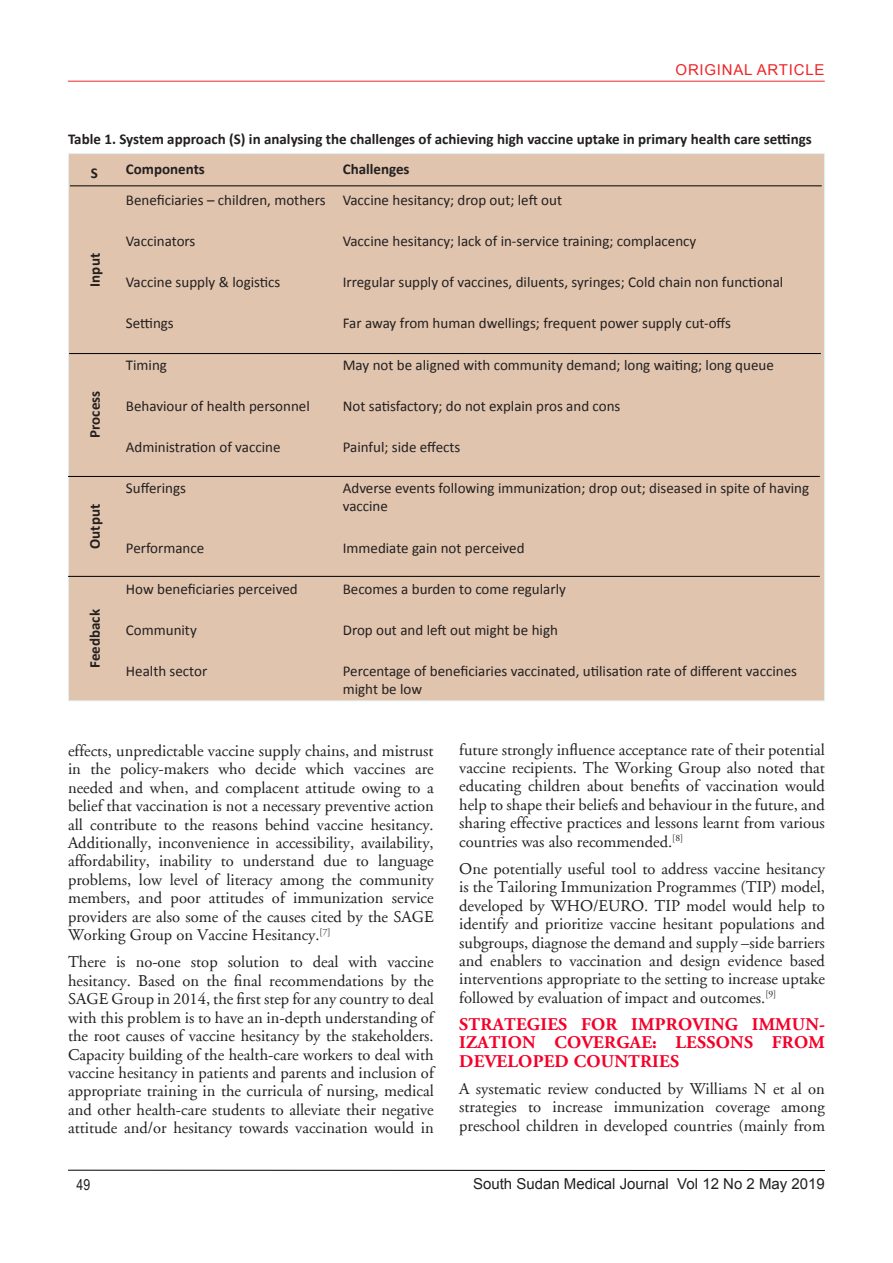
<style>
.page{position:relative;width:893px;height:1263px;background:#fff}
.page>*{position:absolute;margin:0;border:0;box-sizing:border-box;transform-origin:0 0}
.t1{font:700 18px/18.5px "Adobe Garamond";letter-spacing:.015em;color:#f4002a;text-align:justify}
.t2{font:16.5px/18.5px "Adobe Garamond";color:#231f20;text-align:justify}
.t3{font:15px/18px "Calibri";color:#231f20}
.t4{font:700 15px "Calibri";color:#231f20}
.t5{font:15px "Arial";color:#231f20}
.Sidebar{font:15px "Arial";letter-spacing:.05em;color:#ee2528}
.t6{font:15px "Arial Narrow";color:#231f20}
</style>
<div class="page">
<hr style="left:68px;top:1170px;width:757px;height:1px;background:#000">
<hr style="left:68px;top:81px;width:757px;height:1px;background:#ec292a">
<div style="left:68px;top:154px;width:757px;height:547px;background:#e0c4ad"></div>
<hr style="left:70px;top:185px;width:752px;height:1px;background:#000">
<hr style="left:68px;top:476px;width:752px;height:1px;background:#000">
<hr style="left:68px;top:576px;width:752px;height:1px;background:#000">
<hr style="left:69px;top:353px;width:752px;height:1px;background:#000">
<p class="Sidebar" style="left:676px;top:60px;width:150px">ORIGINAL ARTICLE</p>
<p class="t4" style="left:68px;top:130px;width:745px">Table 1. System approach (S) in analysing the challenges of achieving high vaccine uptake in primary health care settings</p>
<p class="t4" style="left:91px;top:164px;width:9px">S</p>
<p class="t4" style="left:126px;top:160px;width:81px">Components</p>
<p class="t4" style="left:343px;top:160px;width:68px">Challenges</p>
<p class="t4" style="left:86px;top:287px;width:35px;rotate:-90deg">Input</p>
<p class="t4" style="left:86px;top:438px;width:48px;rotate:-90deg">Process</p>
<p class="t4" style="left:86px;top:549px;width:46px;rotate:-90deg">Output</p>
<p class="t4" style="left:86px;top:668px;width:60px;rotate:-90deg">Feedback</p>
<p class="t3" style="left:126px;top:190px;width:201px">Beneficiaries – children, mothers</p>
<p class="t3" style="left:343px;top:190px;width:221px">Vaccine hesitancy; drop out; left out</p>
<p class="t3" style="left:126px;top:231px;width:71px">Vaccinators</p>
<p class="t3" style="left:343px;top:231px;width:355px">Vaccine hesitancy; lack of in-service training; complacency</p>
<p class="t3" style="left:126px;top:272px;width:156px">Vaccine supply &amp; logistics</p>
<p class="t3" style="left:343px;top:272px;width:442px">Irregular supply of vaccines, diluents, syringes; Cold chain non functional</p>
<p class="t3" style="left:126px;top:314px;width:49px">Settings</p>
<p class="t3" style="left:343px;top:314px;width:390px">Far away from human dwellings; frequent power supply cut-offs</p>
<p class="t3" style="left:126px;top:355px;width:43px">Timing</p>
<p class="t3" style="left:343px;top:355px;width:433px">May not be aligned with community demand; long waiting; long queue</p>
<p class="t3" style="left:126px;top:396px;width:185px">Behaviour of health personnel</p>
<p class="t3" style="left:343px;top:396px;width:279px">Not satisfactory; do not explain pros and cons</p>
<p class="t3" style="left:126px;top:437px;width:156px">Administration of vaccine</p>
<p class="t3" style="left:343px;top:437px;width:119px">Painful; side effects</p>
<p class="t3" style="left:126px;top:479px;width:62px">Sufferings</p>
<p class="t3" style="left:343px;top:479px;width:468px">Adverse events following immunization; drop out; diseased in spite of having vaccine</p>
<p class="t3" style="left:126px;top:538px;width:80px">Performance</p>
<p class="t3" style="left:343px;top:538px;width:183px">Immediate gain not perceived</p>
<p class="t3" style="left:126px;top:579px;width:173px">How beneficiaries perceived</p>
<p class="t3" style="left:343px;top:579px;width:225px">Becomes a burden to come regularly</p>
<p class="t3" style="left:126px;top:620px;width:72px">Community</p>
<p class="t3" style="left:343px;top:620px;width:217px">Drop out and left out might be high</p>
<p class="t3" style="left:126px;top:662px;width:83px">Health sector</p>
<p class="t3" style="left:343px;top:662px;width:456px">Percentage of beneficiaries vaccinated, utilisation rate of different vaccines might be low</p>
<p class="t2" style="left:68px;top:742px;width:367px">effects, unpredictable vaccine supply chains, and mistrust in the policy-makers who decide which vaccines are needed and when, and complacent attitude owing to a belief that vaccination is not a necessary preventive action all contribute to the reasons behind vaccine hesitancy.<br>Additionally, inconvenience in accessibility, availability, affordability, inability to understand due to language problems, low level of literacy among the community members, and poor attitudes of immunization service providers are also some of the causes cited by the SAGE Working Group on Vaccine Hesitancy.<sup>[7]</sup></p>
<p class="t2" style="left:68px;top:953px;width:367px">There is no-one stop solution to deal with vaccine hesitancy. Based on the final recommendations by the SAGE Group in 2014, the first step for any country to deal with this problem is to have an in-depth understanding of the root causes of vaccine hesitancy by the stakeholders.<br>Capacity building of the health-care workers to deal with vaccine hesitancy in patients and parents and inclusion of appropriate training in the curricula of nursing, medical and other health-care students to alleviate their negative attitude and/or hesitancy towards vaccination would in</p>
<p class="t2" style="left:459px;top:740px;width:367px">future strongly influence acceptance rate of their potential vaccine recipients. The Working Group also noted that educating children about benefits of vaccination would help to shape their beliefs and behaviour in the future, and sharing effective practices and lessons learnt from various countries was also recommended.<sup>[8]</sup></p>
<p class="t2" style="left:459px;top:860px;width:367px">One potentially useful tool to address vaccine hesitancy is the Tailoring Immunization Programmes (TIP) model, developed by WHO/EURO. TIP model would help to identify and prioritize vaccine hesitant populations and subgroups, diagnose the demand and supply –side barriers and enablers to vaccination and design evidence based interventions appropriate to the setting to increase uptake followed by evaluation of impact and outcomes.<sup>[9]</sup></p>
<p class="t1" style="left:459px;top:1015px;width:367px">STRATEGIES FOR IMPROVING IMMUN-IZATION COVERGAE: LESSONS FROM DEVELOPED COUNTRIES</p>
<p class="t2" style="left:459px;top:1080px;width:367px">A systematic review conducted by Williams N et al on strategies to increase immunization coverage among preschool children in developed countries (mainly from</p>
<p class="t6" style="left:76px;top:1174px;width:15px">49</p>
<p class="t5" style="left:473px;top:1174px;width:353px">South Sudan Medical Journal Vol 12 No 2 May 2019</p>
</div>
